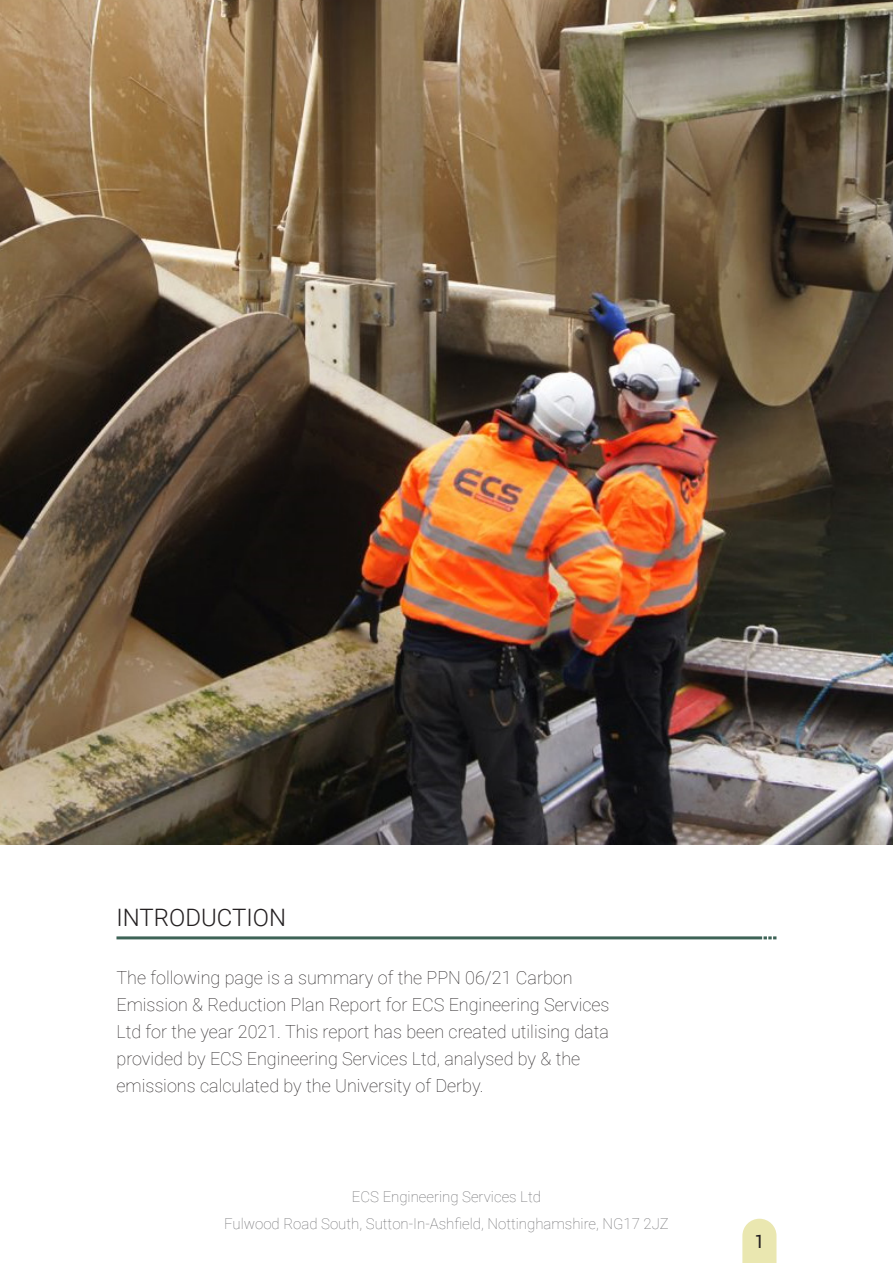
<style>
.page{position:relative;width:893px;height:1263px;background:#fff}
.page>*{position:absolute;margin:0;border:0;box-sizing:border-box;transform-origin:0 0}
.t1{font:300 24px "Roboto";color:#231f20}
.t2{font:100 18px/27px "Roboto";color:#231f20}
.t3{font:18px "Roboto";color:#231f20}
.t4{font:100 15px "Roboto";color:#69696c}
</style>
<div class="page">
<img style="left:0;top:0;width:893px;height:845px">
<svg style="left:742px;top:1219px;width:34px;height:44px"></svg>
<hr style="left:116px;top:936px;width:646px;height:3px;background:#3d6356">
<svg style="left:763px;top:936px;width:13px;height:3px"></svg>
<p class="t1" style="left:116px;top:901px;width:171px">INTRODUCTION</p>
<p class="t2" style="left:116px;top:963px;width:495px">The following page is a summary of the PPN 06/21 Carbon Emission &amp; Reduction Plan Report for ECS Engineering Services Ltd for the year 2021. This report has been created utilising data provided by ECS Engineering Services Ltd, analysed by &amp; the emissions calculated by the University of Derby.</p>
<p class="t4" style="left:352px;top:1186px;width:190px">ECS Engineering Services Ltd</p>
<p class="t4" style="left:224px;top:1213px;width:446px">Fulwood Road South, Sutton-In-Ashfield, Nottinghamshire, NG17 2JZ</p>
<p class="t3" style="left:754px;top:1228px;width:12px">1</p>
</div>
